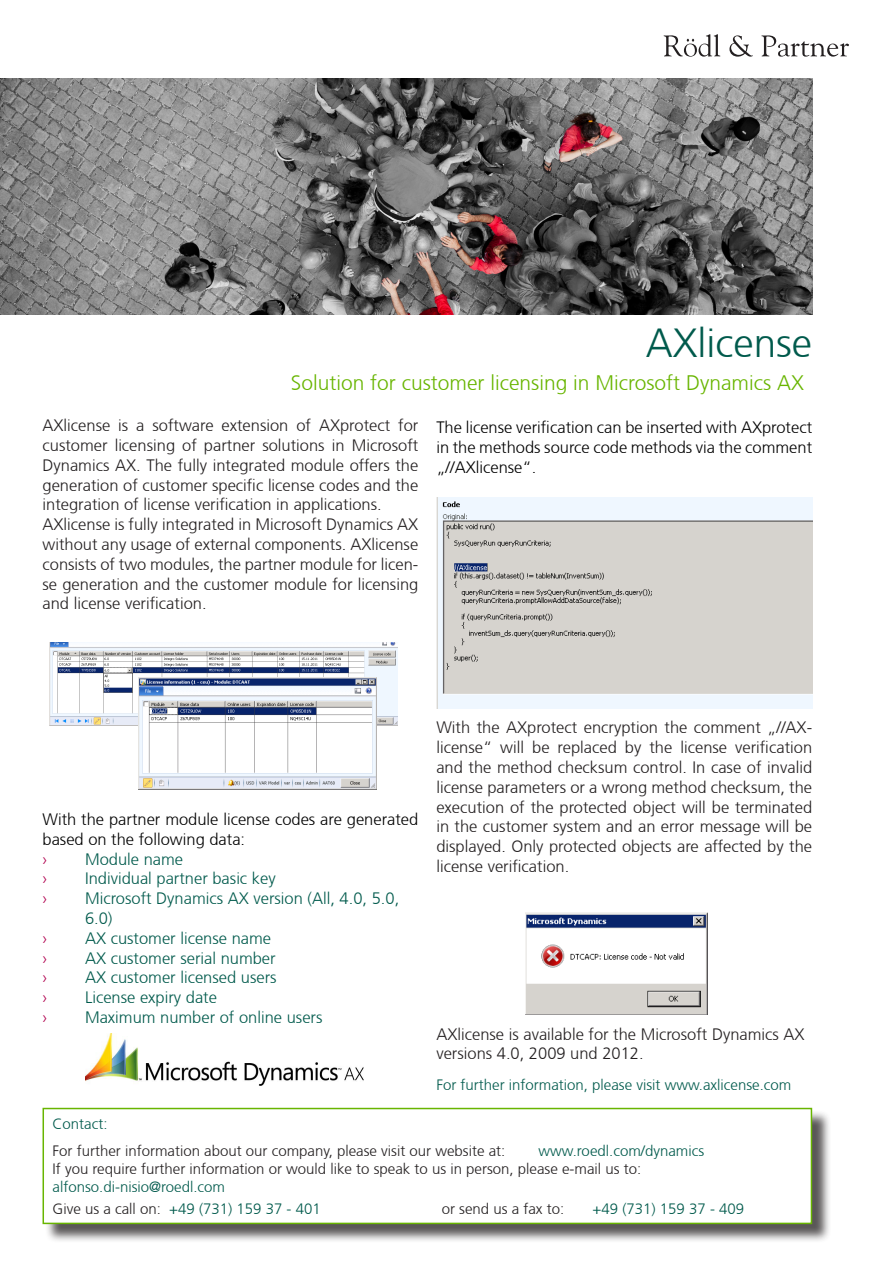
<style>
.page{position:relative;width:893px;height:1263px;background:#fff}
.page>*{position:absolute;margin:0;border:0;box-sizing:border-box;transform-origin:0 0}
.t1{font:300 40.5px "Frutiger CE";color:#005a4c}
.t2{font:300 21px "Frutiger CE";color:#68b500}
.t3{font:300 16.5px/19.8px "Frutiger CE";color:#231f20}
.t4{font:300 16.5px/19.8px "Frutiger CE";color:#005a4c}
.t5{font:300 16.5px/19.8px "Frutiger CE";color:#000}
.t6{font:300 16.5px "Frutiger CE";color:#b1004f}
.t7{font:300 15px/22.2px "Frutiger CE";color:#005a4c}
.t8{font:300 15px "Frutiger CE";color:#231f20}
.s1{color:#231f20}
</style>
<div class="page">
<img style="left:0;top:79px;width:812px;height:236px">
<svg style="left:664px;top:34px;width:56px;height:23px"></svg>
<svg style="left:729px;top:35px;width:24px;height:22px"></svg>
<svg style="left:761px;top:35px;width:88px;height:22px"></svg>
<img style="left:50px;top:642px;width:348px;height:84px">
<img style="left:139px;top:677px;width:238px;height:112px">
<img style="left:85px;top:1033px;width:279px;height:53px">
<img style="left:436px;top:497px;width:376px;height:212px">
<img style="left:526px;top:912px;width:182px;height:103px">
<div style="left:45px;top:1110px;width:786px;height:133px;background:#231f20;opacity:.75"></div>
<div style="left:43px;top:1108px;width:768px;height:115px;background:#fff"></div>
<div style="left:43px;top:1108px;width:769px;height:116px;border:2px solid #68b500"></div>
<h1 class="t1" style="left:646px;top:319px;width:168px">AXlicense</h1>
<p class="t2" style="left:291px;top:371px;width:514px">Solution for customer licensing in Microsoft Dynamics AX</p>
<p class="t3" style="left:43px;top:415px;width:377px">AXlicense is a software extension of AXprotect for customer licensing of partner solutions in Microsoft Dynamics AX. The fully integrated module offers the generation of customer specific license codes and the integration of license verification in applications.<br>AXlicense is fully integrated in Microsoft Dynamics AX without any usage of external components. AXlicense consists of two modules, the partner module for licen&shy;se generation and the customer module for licensing and license verification.</p>
<p class="t5" style="left:436px;top:417px;width:377px;text-align:justify">The license verification can be inserted with AXprotect in the methods source code methods via the comment „//AXlicense“.</p>
<p class="t5" style="left:43px;top:809px;width:377px">With the partner module license codes are generated based on the following data:</p>
<p class="t6" style="left:43px;top:849px;width:6px">›</p>
<p class="t4" style="left:85px;top:849px;width:100px">Module name</p>
<p class="t6" style="left:43px;top:869px;width:6px">›</p>
<p class="t4" style="left:85px;top:868px;width:192px">Individual partner basic key</p>
<p class="t6" style="left:43px;top:889px;width:6px">›</p>
<p class="t4" style="left:85px;top:888px;width:316px">Microsoft Dynamics AX version (All, 4.0, 5.0,<br>6.0)</p>
<p class="t6" style="left:43px;top:928px;width:6px">›</p>
<p class="t4" style="left:85px;top:928px;width:188px">AX customer license name</p>
<p class="t6" style="left:43px;top:948px;width:6px">›</p>
<p class="t4" style="left:85px;top:948px;width:192px">AX customer serial number</p>
<p class="t6" style="left:43px;top:968px;width:6px">›</p>
<p class="t4" style="left:85px;top:967px;width:193px">AX customer licensed users</p>
<p class="t6" style="left:43px;top:988px;width:6px">›</p>
<p class="t4" style="left:85px;top:987px;width:133px">License expiry date</p>
<p class="t6" style="left:43px;top:1007px;width:6px">›</p>
<p class="t4" style="left:85px;top:1007px;width:239px">Maximum number of online users</p>
<p class="t3" style="left:436px;top:718px;width:377px;text-align:justify">With the AXprotect encryption the comment „//AX&shy;license“ will be replaced by the license verification and the method checksum control. In case of invalid license parameters or a wrong method checksum, the execution of the protected object will be terminated in the customer system and an error message will be displayed. Only protected objects are affected by the license verification.</p>
<p class="t3" style="left:436px;top:1024px;width:370px">AXlicense is available for the Microsoft Dynamics AX versions 4.0, 2009 und 2012.</p>
<p class="t7" style="left:436px;top:1073px;width:357px">For further information, please visit www.axlicense.com</p>
<p class="t7" style="left:53px;top:1112px;width:57px">Contact:</p>
<p class="t8" style="left:53px;top:1141px;width:454px">For further information about our company, please visit our website at:</p>
<p class="t7" style="left:539px;top:1139px;width:167px">www.roedl.com/dynamics</p>
<p class="t8" style="left:53px;top:1159px;width:590px">If you require further information or would like to speak to us in person, please e-mail us to:</p>
<p class="t7" style="left:53px;top:1175px;width:270px">alfonso.di-nisio@roedl.com<br><span class="s1">Give us a call on:</span> +49 (731) 159 37 - 401</p>
<p class="t8" style="left:442px;top:1200px;width:124px">or send us a fax to:</p>
<p class="t7" style="left:593px;top:1197px;width:153px">+49 (731) 159 37 - 409</p>
</div>
